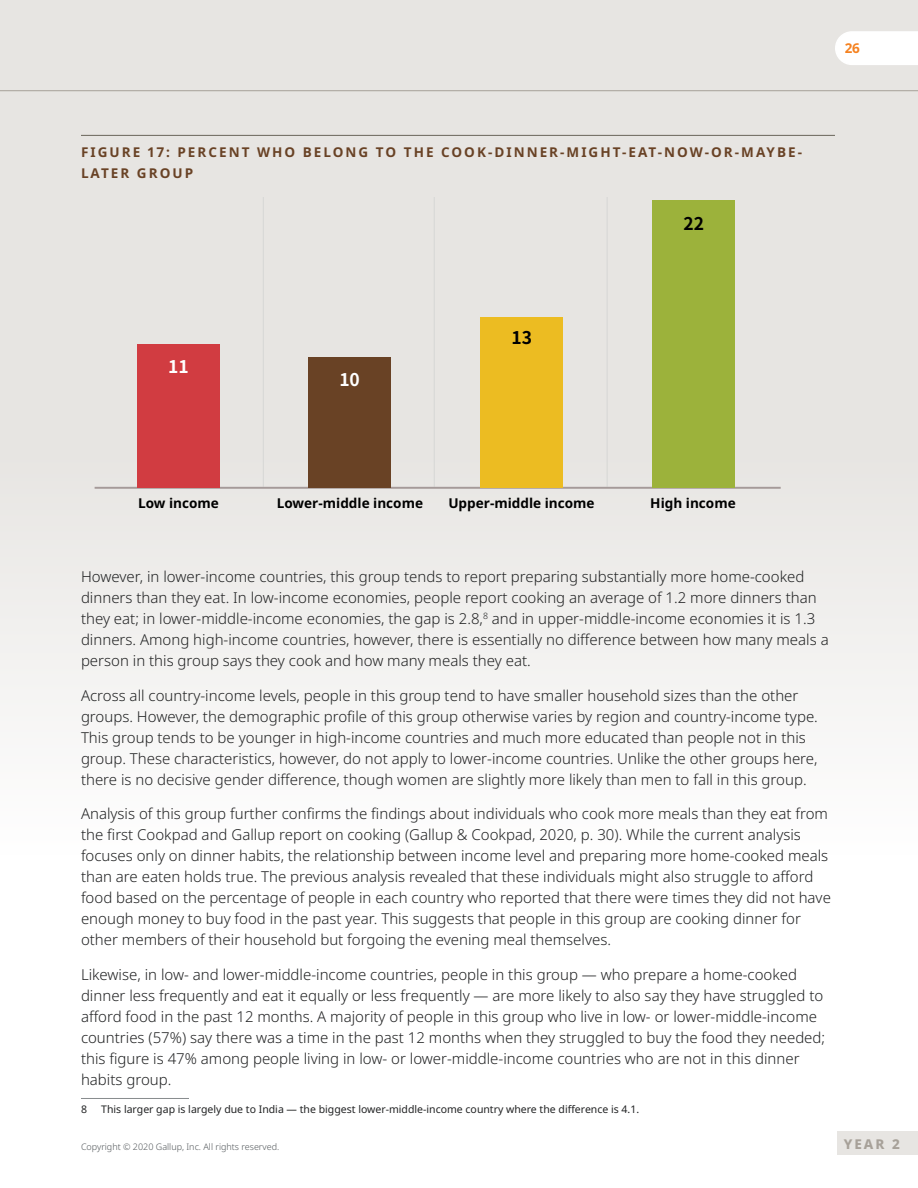
<style>
.page{position:relative;width:918px;height:1188px;background:#fff}
.page>*{position:absolute;margin:0;border:0;box-sizing:border-box;transform-origin:0 0}
.t1{font:700 17.4px "Noto Sans CJ Kjp";color:#fff}
.t2{font:700 17.4px "Noto Sans CJ Kjp";color:#000}
.body{font:300 15px/21px "Noto Sans";color:#212223}
.t3{font:700 13.65px "Noto Sans";color:#000}
.subhead_cap_bold{font:700 13.5px/21px "Noto Sans";letter-spacing:.15em;color:#694225}
.t4{font:800 13.5px "Noto Sans";color:#a7a199}
.t5{font:700 13.5px "Noto Sans";color:#f58220}
.footnote_hanging_ind{font:10.5px "Noto Sans";color:#212223}
.t6{font:300 9px "Noto Sans";color:#52575a}
</style>
<div class="page">
<div style="left:0;top:0;width:918px;height:855px;background:linear-gradient(to bottom,#e1deda,#f8f7f6)"></div>
<hr style="left:0;top:90px;width:918px;height:1px;background:#a7a199">
<svg style="left:834px;top:30px;width:84px;height:36px"></svg>
<hr style="left:81px;top:135px;width:754px;height:1px;background:#69655a">
<hr style="left:263px;top:198px;width:1px;height:289px;background:#d6d7d5">
<hr style="left:434px;top:198px;width:1px;height:289px;background:#d6d7d5">
<hr style="left:607px;top:198px;width:1px;height:289px;background:#d6d7d5">
<hr style="left:95px;top:487px;width:686px;height:2px;background:#a59a99">
<div style="left:137px;top:344px;width:83px;height:144px;background:#d13c41"></div>
<div style="left:309px;top:357px;width:82px;height:131px;background:#694225"></div>
<div style="left:480px;top:318px;width:83px;height:170px;background:#ecbc22"></div>
<div style="left:652px;top:200px;width:82px;height:288px;background:#9cb23b"></div>
<hr style="left:81px;top:1098px;width:108px;height:1px;background:#878b8d">
<div style="left:837px;top:1132px;width:81px;height:23px;background:#e7e5e2"></div>
<p class="subhead_cap_bold" style="left:81px;top:141px;width:723px">FIGURE 17: PERCENT WHO BELONG TO THE COOK-DINNER-MIGHT-EAT-NOW-OR-MAYBE-<br>LATER GROUP</p>
<p class="t1" style="left:168px;top:357px;width:22px">11</p>
<p class="t1" style="left:339px;top:370px;width:22px">10</p>
<p class="t2" style="left:512px;top:327px;width:22px">13</p>
<p class="t2" style="left:684px;top:214px;width:22px">22</p>
<p class="t5" style="left:845px;top:39px;width:17px">26</p>
<p class="t3" style="left:138px;top:494px;width:82px">Low income</p>
<p class="t3" style="left:277px;top:494px;width:148px">Lower-middle income</p>
<p class="t3" style="left:448px;top:494px;width:148px">Upper-middle income</p>
<p class="t3" style="left:650px;top:494px;width:87px">High income</p>
<p class="body" style="left:81px;top:567px;width:749px">However, in lower-income countries, this group tends to report preparing substantially more home-cooked dinners than they eat. In low-income economies, people report cooking an average of 1.2 more dinners than they eat; in lower-middle-income economies, the gap is 2.8,<sup>8</sup> and in upper-middle-income economies it is 1.3 dinners. Among high-income countries, however, there is essentially no difference between how many meals a person in this group says they cook and how many meals they eat.</p>
<p class="body" style="left:81px;top:685px;width:738px">Across all country-income levels, people in this group tend to have smaller household sizes than the other groups. However, the demographic profile of this group otherwise varies by region and country-income type.<br>This group tends to be younger in high-income countries and much more educated than people not in this group. These characteristics, however, do not apply to lower-income countries. Unlike the other groups here, there is no decisive gender difference, though women are slightly more likely than men to fall in this group.</p>
<p class="body" style="left:81px;top:804px;width:751px">Analysis of this group further confirms the findings about individuals who cook more meals than they eat from the first Cookpad and Gallup report on cooking (Gallup &amp; Cookpad, 2020, p. 30). While the current analysis focuses only on dinner habits, the relationship between income level and preparing more home-cooked meals than are eaten holds true. The previous analysis revealed that these individuals might also struggle to afford food based on the percentage of people in each country who reported that there were times they did not have enough money to buy food in the past year. This suggests that people in this group are cooking dinner for other members of their household but forgoing the evening meal themselves.</p>
<p class="body" style="left:81px;top:964px;width:746px">Likewise, in low- and lower-middle-income countries, people in this group — who prepare a home-cooked dinner less frequently and eat it equally or less frequently — are more likely to also say they have struggled to afford food in the past 12 months. A majority of people in this group who live in low- or lower-middle-income countries (57%) say there was a time in the past 12 months when they struggled to buy the food they needed; this figure is 47% among people living in low- or lower-middle-income countries who are not in this dinner habits group.</p>
<p class="footnote_hanging_ind" style="left:81px;top:1102px;width:8px">8</p>
<p class="footnote_hanging_ind" style="left:101px;top:1102px;width:539px">This larger gap is largely due to India — the biggest lower-middle-income country where the difference is 4.1.</p>
<p class="t6" style="left:81px;top:1141px;width:200px">Copyright © 2020 Gallup, Inc. All rights reserved.</p>
<p class="t4" style="left:844px;top:1134px;width:58px">YEAR 2</p>
</div>
